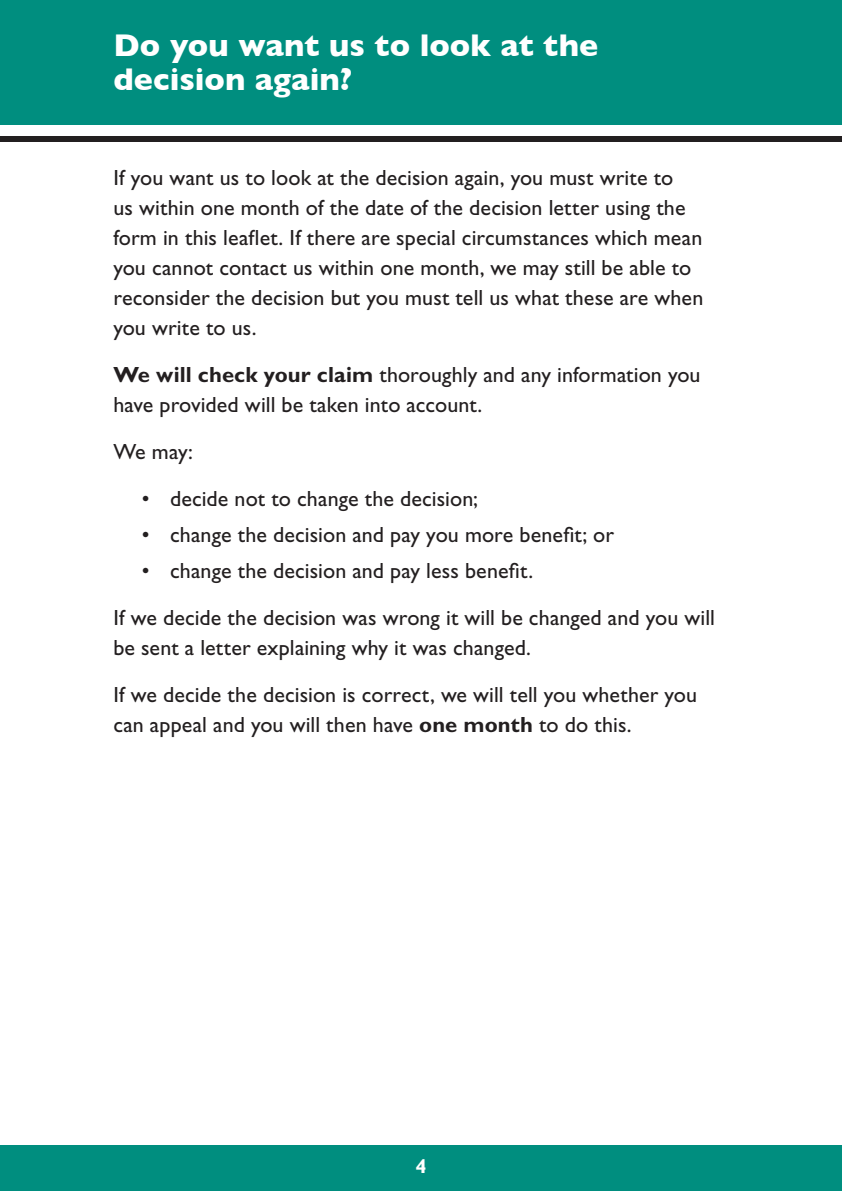
<style>
.page{position:relative;width:842px;height:1191px;background:#fff}
.page>*{position:absolute;margin:0;border:0;box-sizing:border-box;transform-origin:0 0}
.t1{font:700 32px/34px "Gill Sans";color:#fff}
.t2{font:22px/30px "Gill Sans Std";letter-spacing:.005em;color:#231f20}
.t3{font:700 20px "Gill Sans Std";color:#fff}
.s1{font-weight:700}
</style>
<div class="page">
<div style="left:0;top:0;width:842px;height:125px;background:#008e7f"></div>
<div style="left:0;top:1145px;width:842px;height:46px;background:#008e7f"></div>
<div style="left:0;top:136px;width:842px;height:6px;background:#231f20"></div>
<h1 class="t1" style="left:113px;top:28px;width:486px">Do you want us to look at the decision again?</h1>
<p class="t2" style="left:113px;top:163px;width:591px">If you want us to look at the decision again, you must write to<br>us within one month of the date of the decision letter using the form in this leaflet. If there are special circumstances which mean you cannot contact us within one month, we may still be able to reconsider the decision but you must tell us what these are when you write to us.</p>
<p class="t2" style="left:113px;top:360px;width:589px"><span class="s1">We will check your claim</span> thoroughly and any information you have provided will be taken into account.</p>
<p class="t2" style="left:113px;top:437px;width:81px">We may:</p>
<p class="t2" style="left:142px;top:484px;width:338px">• decide not to change the decision;</p>
<p class="t2" style="left:142px;top:520px;width:474px">• change the decision and pay you more benefit; or</p>
<p class="t2" style="left:113px;top:547px;width:603px;line-height:47px;text-indent:28px">• change the decision and pay less benefit.<br>If we decide the decision was wrong it will be changed and you will</p>
<p class="t2" style="left:113px;top:624px;width:585px;line-height:47px">be sent a letter explaining why it was changed.<br>If we decide the decision is correct, we will tell you whether you</p>
<p class="t2" style="left:113px;top:709px;width:520px">can appeal and you will then have <span class="s1">one month</span> to do this.</p>
<p class="t3" style="left:415px;top:1154px;width:13px">4</p>
</div>
